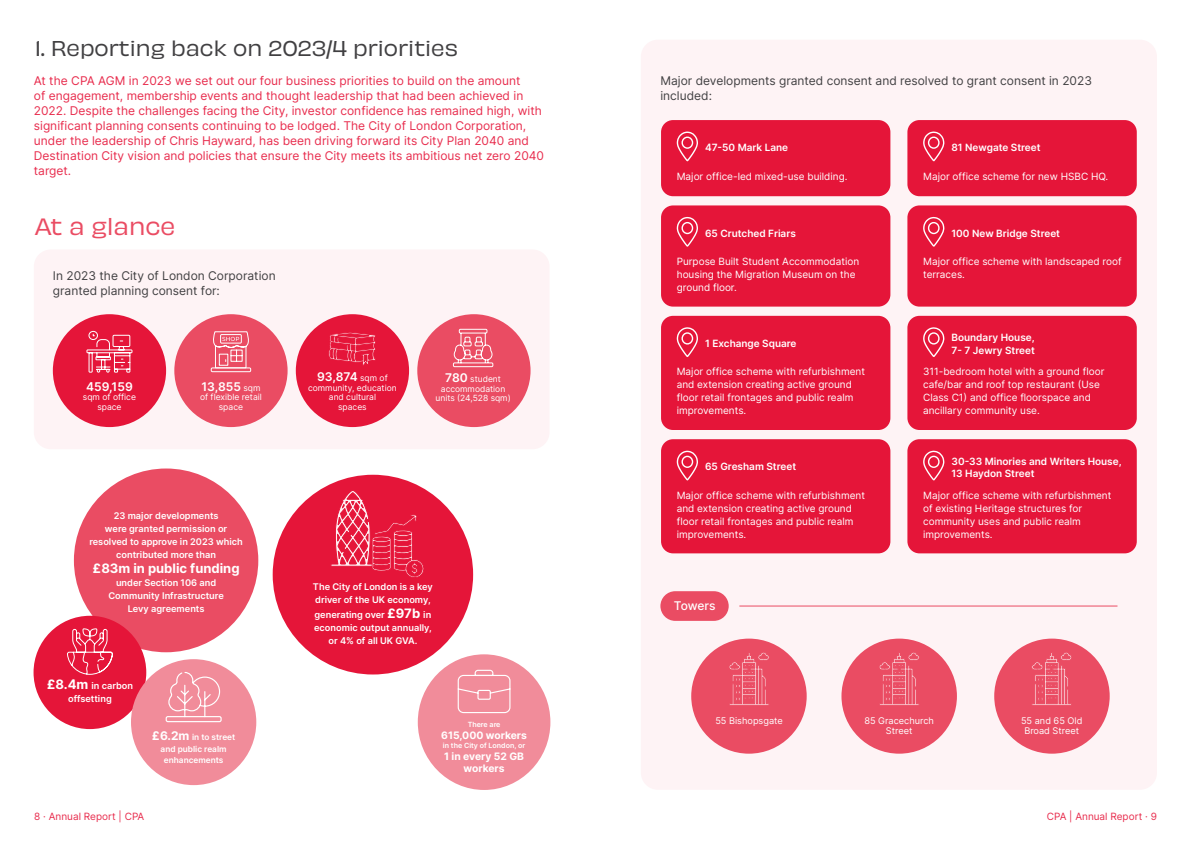
<style>
.page{position:relative;width:1191px;height:842px;background:#fff}
.page>*{position:absolute;margin:0;border:0;box-sizing:border-box;transform-origin:0 0}
.t1{font:22px "Obviously";color:#ea4c63}
.t2{font:20px "Obviously";color:#414042}
.t3{font:700 13px "Inter";color:#fff}
.t4{font:12px/15px "Inter";color:#e82c4d}
.t5{font:12px/15px "Inter";color:#414042}
.t6{font:600 12px "Inter";color:#fff}
.t7{font:500 12px "Inter";letter-spacing:-.015em;color:#fff}
.t8{font:700 10.3px/11.9px "Inter";color:#fff;text-align:center}
.t9{font:10px/13px "Inter";color:#fff}
.t10{font:600 10px/12.8px "Inter";color:#fff}
.t11{font:10px "Inter";color:#e82c4d}
.t12{font:600 9.2px/13px "Inter";color:#fff;text-align:center}
.t13{font:9.2px/10.1px "Inter";color:#fff;text-align:center}
.t14{font:8.5px/9.4px "Inter";color:#fff;text-align:center}
.t15{font:600 8.3px/11px "Inter";color:#fff;text-align:center}
.t16{font:600 7.1px "Inter";color:#fff}
.s1{font-weight:400;font-size:8.5px}
.s2{font-weight:600;font-size:12px}
.s3{font-weight:700;font-size:13px}
.s4{font-weight:700;font-size:12px}
</style>
<div class="page">
<div style="left:641px;top:40px;width:516px;height:750px;background:#fef3f5;border-radius:17px"></div>
<div style="left:34px;top:249px;width:515px;height:200px;background:#fef3f5;border-radius:17px"></div>
<div style="left:691px;top:639px;width:115px;height:115px;background:#ea4c63;border-radius:50%"></div>
<div style="left:994px;top:639px;width:115px;height:115px;background:#ea4c63;border-radius:50%"></div>
<div style="left:74px;top:468px;width:184px;height:184px;background:#ea4c63;border-radius:50%"></div>
<div style="left:34px;top:616px;width:112px;height:113px;background:#e51539;border-radius:50%"></div>
<div style="left:660px;top:591px;width:68px;height:30px;background:#ea4c63;border-radius:15px"></div>
<svg style="left:729px;top:652px;width:40px;height:53px"></svg>
<svg style="left:1032px;top:652px;width:40px;height:53px"></svg>
<div style="left:841px;top:639px;width:116px;height:115px;background:#ea4c63;border-radius:50%"></div>
<svg style="left:879px;top:652px;width:40px;height:53px"></svg>
<hr style="left:739px;top:605px;width:378px;height:1px;background:#ea4c63">
<div style="left:418px;top:654px;width:132px;height:136px;background:#f18c9a;border-radius:50%"></div>
<svg style="left:457px;top:669px;width:54px;height:45px"></svg>
<div style="left:273px;top:475px;width:200px;height:199px;background:#e51539;border-radius:50%"></div>
<svg style="left:331px;top:491px;width:93px;height:87px"></svg>
<div style="left:53px;top:314px;width:113px;height:113px;background:#e51539;border-radius:50%"></div>
<div style="left:174px;top:314px;width:113px;height:113px;background:#ea4c63;border-radius:50%"></div>
<div style="left:417px;top:314px;width:113px;height:113px;background:#ea4c63;border-radius:50%"></div>
<div style="left:296px;top:314px;width:113px;height:113px;background:#e51539;border-radius:50%"></div>
<svg style="left:328px;top:332px;width:48px;height:33px"></svg>
<svg style="left:452px;top:314px;width:42px;height:54px"></svg>
<svg style="left:213px;top:331px;width:36px;height:36px"></svg>
<div style="left:211px;top:367px;width:40px;height:5px;border:1px solid #fff"></div>
<svg style="left:86px;top:330px;width:47px;height:43px"></svg>
<div style="left:131px;top:659px;width:125px;height:126px;background:#f18c9a;border-radius:50%"></div>
<svg style="left:165px;top:633px;width:57px;height:90px"></svg>
<svg style="left:66px;top:607px;width:47px;height:68px"></svg>
<div style="left:661px;top:316px;width:229px;height:114px;background:#e51539;border-radius:12px"></div>
<div style="left:661px;top:120px;width:229px;height:76px;background:#e51539;border-radius:12px"></div>
<div style="left:661px;top:205px;width:229px;height:102px;background:#e51539;border-radius:12px"></div>
<div style="left:661px;top:439px;width:229px;height:114px;background:#e51539;border-radius:12px"></div>
<div style="left:907px;top:316px;width:229px;height:114px;background:#e51539;border-radius:12px"></div>
<div style="left:907px;top:120px;width:229px;height:76px;background:#e51539;border-radius:12px"></div>
<div style="left:907px;top:205px;width:229px;height:102px;background:#e51539;border-radius:12px"></div>
<div style="left:907px;top:439px;width:229px;height:114px;background:#e51539;border-radius:12px"></div>
<svg style="left:676px;top:315px;width:23px;height:42px"></svg>
<svg style="left:676px;top:120px;width:23px;height:41px"></svg>
<svg style="left:676px;top:205px;width:23px;height:41px"></svg>
<svg style="left:676px;top:439px;width:23px;height:41px"></svg>
<svg style="left:922px;top:315px;width:23px;height:42px"></svg>
<svg style="left:922px;top:120px;width:23px;height:41px"></svg>
<svg style="left:922px;top:205px;width:23px;height:41px"></svg>
<svg style="left:922px;top:439px;width:23px;height:41px"></svg>
<h2 class="t2" style="left:35px;top:33px;width:425px">1. Reporting back on 2023/4 priorities</h2>
<p class="t4" style="left:34px;top:73px;width:512px">At the CPA AGM in 2023 we set out our four business priorities to build on the amount<br>of engagement, membership events and thought leadership that had been achieved in 2022. Despite the challenges facing the City, investor confidence has remained high, with significant planning consents continuing to be lodged. The City of London Corporation, under the leadership of Chris Hayward, has been driving forward its City Plan 2040 and Destination City vision and policies that ensure the City meets its ambitious net zero 2040 target.</p>
<h1 class="t1" style="left:35px;top:209px;width:142px">At a glance</h1>
<p class="t5" style="left:53px;top:268px;width:224px">In 2023 the City of London Corporation granted planning consent for:</p>
<p class="t6" style="left:86px;top:378px;width:48px">459,159</p>
<p class="t14" style="left:83px;top:392px;width:55px">sqm of office space</p>
<p class="t6" style="left:201px;top:378px;width:60px">13,855 <span class="s1">sqm</span></p>
<p class="t14" style="left:200px;top:392px;width:63px">of flexible retail space</p>
<p class="t6" style="left:317px;top:368px;width:72px">93,874 <span class="s1">sqm of</span></p>
<p class="t14" style="left:308px;top:383px;width:90px">community, education and cultural<br>spaces</p>
<p class="t14" style="left:435px;top:374px;width:77px"><span class="s2">780</span> student accommodation units (24,528 sqm)</p>
<p class="t12" style="left:89px;top:509px;width:155px">23 major developments<br>were granted permission or resolved to approve in 2023 which contributed more than</p>
<h3 class="t3" style="left:93px;top:558px;width:148px">£83m in public funding</h3>
<p class="t12" style="left:108px;top:576px;width:117px">under Section 106 and<br>Community Infrastructure<br>Levy agreements</p>
<p class="t12" style="left:47px;top:679px;width:88px"><span class="s3">£8.4m</span> in carbon offsetting</p>
<p class="t15" style="left:152px;top:732px;width:85px"><span class="s4">£6.2m</span> in to street and public realm enhancements</p>
<p class="t12" style="left:313px;top:580px;width:121px;text-align:left">The City of London is a key driver of the UK economy,</p>
<p class="t12" style="left:314px;top:608px;width:119px">generating over <span class="s3">£97b</span> in economic output annually, or 4% of all UK GVA.</p>
<p class="t16" style="left:467px;top:719px;width:34px">There are</p>
<p class="t8" style="left:441px;top:729px;width:87px">615,000 workers</p>
<p class="t16" style="left:443px;top:741px;width:84px">in the City of London, or</p>
<p class="t8" style="left:444px;top:750px;width:81px">1 in every 52 GB workers</p>
<p class="t5" style="left:660px;top:73px;width:433px">Major developments granted consent and resolved to grant consent in 2023 included:</p>
<p class="t10" style="left:705px;top:141px;width:85px">47-50 Mark Lane</p>
<p class="t10" style="left:951px;top:141px;width:91px">81 Newgate Street</p>
<p class="t9" style="left:677px;top:169px;width:172px">Major office-led mixed-use building.</p>
<p class="t9" style="left:923px;top:169px;width:187px">Major office scheme for new HSBC HQ.</p>
<p class="t10" style="left:705px;top:226px;width:92px">65 Crutched Friars</p>
<p class="t10" style="left:951px;top:226px;width:110px">100 New Bridge Street</p>
<p class="t9" style="left:677px;top:255px;width:184px">Purpose Built Student Accommodation housing the Migration Museum on the ground floor.</p>
<p class="t9" style="left:923px;top:255px;width:200px">Major office scheme with landscaped roof terraces.</p>
<p class="t10" style="left:705px;top:337px;width:93px">1 Exchange Square</p>
<p class="t10" style="left:951px;top:331px;width:85px">Boundary House,<br>7- 7 Jewry Street</p>
<p class="t9" style="left:677px;top:365px;width:190px">Major office scheme with refurbishment and extension creating active ground floor retail frontages and public realm improvements.</p>
<p class="t9" style="left:923px;top:365px;width:183px">311-bedroom hotel with a ground floor cafe/bar and roof top restaurant (Use Class C1) and office floorspace and ancillary community use.</p>
<p class="t10" style="left:705px;top:460px;width:93px">65 Gresham Street</p>
<p class="t10" style="left:951px;top:454px;width:172px">30-33 Minories and Writers House,<br>13 Haydon Street</p>
<p class="t9" style="left:677px;top:488px;width:190px">Major office scheme with refurbishment and extension creating active ground floor retail frontages and public realm improvements.</p>
<p class="t9" style="left:923px;top:488px;width:190px">Major office scheme with refurbishment of existing Heritage structures for community uses and public realm improvements.</p>
<p class="t7" style="left:674px;top:597px;width:43px">Towers</p>
<p class="t13" style="left:715px;top:716px;width:69px">55 Bishopsgate</p>
<p class="t13" style="left:864px;top:716px;width:71px">85 Gracechurch<br>Street</p>
<p class="t13" style="left:1021px;top:716px;width:63px">55 and 65 Old<br>Broad Street</p>
<p class="t11" style="left:34px;top:809px;width:112px">8 · Annual Report | CPA</p>
<p class="t11" style="left:1046px;top:809px;width:112px">CPA | Annual Report · 9</p>
</div>
